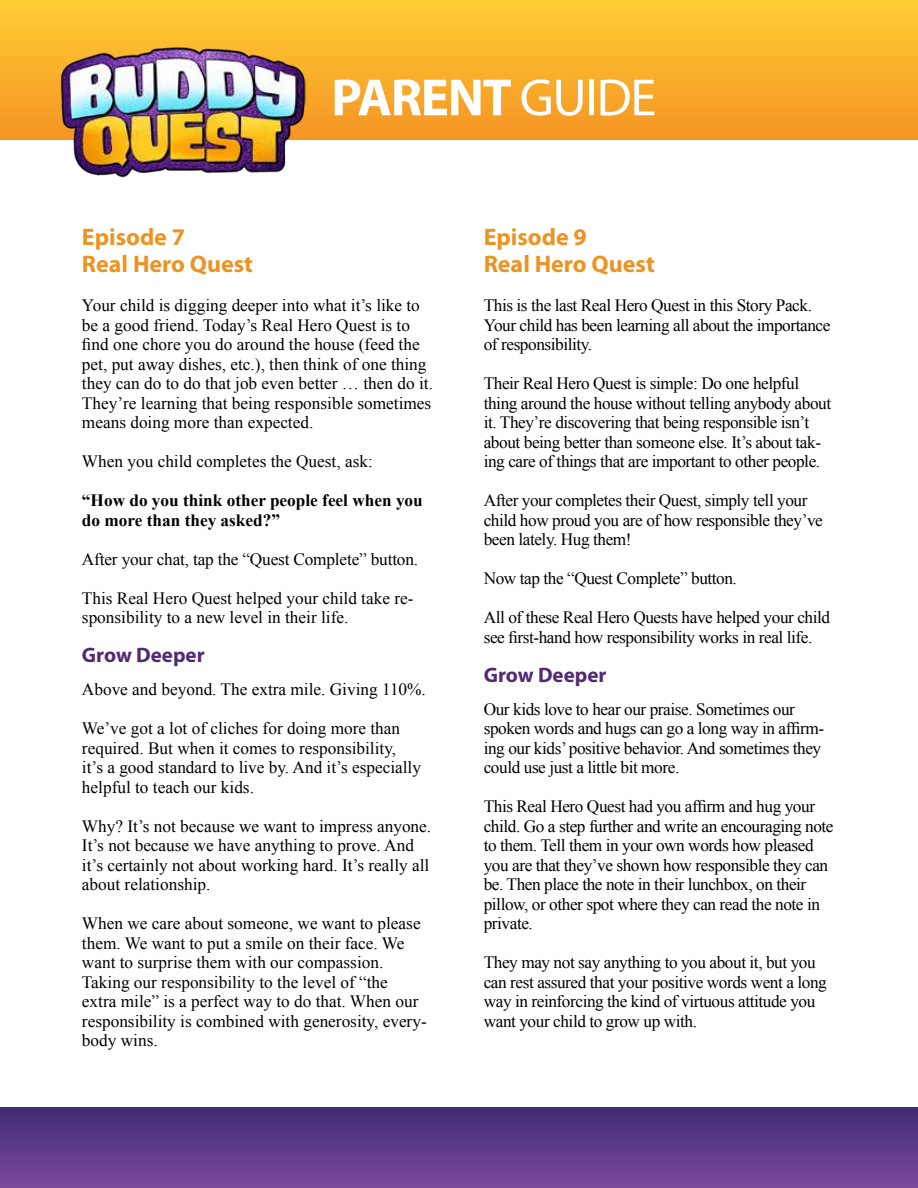
<style>
.page{position:relative;width:918px;height:1188px;background:#fff}
.page>*{position:absolute;margin:0;border:0;box-sizing:border-box;transform-origin:0 0}
.t1{font:700 52.8px "Myriad Pro";letter-spacing:-.025em;color:#fff}
.t2{font:700 24px/27px "Myriad Pro";color:#eb9424}
.t3{font:700 21px "Myriad Pro";color:#502b73}
.t4{font:17.25px/19.5px "Times New Roman";letter-spacing:-.025em;color:#000}
.t5{font:17.25px/19.5px "Times New Roman";color:#000}
.t6{font:700 17.25px/19.5px "Times New Roman";color:#000}
.s1{font-weight:400}
</style>
<div class="page">
<div style="left:0;top:0;width:918px;height:139px;background:linear-gradient(to bottom,#ffcd33,#f59524)"></div>
<div style="left:0;top:1108px;width:918px;height:80px;background:linear-gradient(to bottom,#402b73,#7a4a9b)"></div>
<img style="left:61px;top:18px;width:244px;height:160px">
<h1 class="t1" style="left:331px;top:63px;width:327px">PARENT <span class="s1">GUIDE</span></h1>
<h2 class="t2" style="left:82px;top:224px;width:173px">Episode 7<br>Real Hero Quest</h2>
<p class="t5" style="left:82px;top:296px;width:352px">Your child is digging deeper into what it’s like to be a good friend. Today’s Real Hero Quest is to find one chore you do around the house (feed the pet, put away dishes, etc.), then think of one thing they can do to do that job even better … then do it.<br>They’re learning that being responsible sometimes means doing more than expected.</p>
<p class="t5" style="left:82px;top:452px;width:292px">When you child completes the Quest, ask:</p>
<p class="t6" style="left:82px;top:490px;width:342px">“How do you think other people feel when you do more than they asked?”</p>
<p class="t4" style="left:82px;top:549px;width:338px">After your chat, tap the “Quest Complete” button.</p>
<p class="t5" style="left:82px;top:588px;width:333px">This Real Hero Quest helped your child take re&shy;sponsibility to a new level in their life.</p>
<p class="t3" style="left:82px;top:644px;width:124px">Grow Deeper</p>
<p class="t5" style="left:82px;top:680px;width:345px">Above and beyond. The extra mile. Giving 110%.</p>
<p class="t5" style="left:82px;top:719px;width:341px">We’ve got a lot of cliches for doing more than required. But when it comes to responsibility, it’s a good standard to live by. And it’s especially helpful to teach our kids.</p>
<p class="t5" style="left:82px;top:816px;width:351px">Why? It’s not because we want to impress anyone.<br>It’s not because we have anything to prove. And it’s certainly not about working hard. It’s really all about relationship.</p>
<p class="t5" style="left:82px;top:914px;width:346px">When we care about someone, we want to please them. We want to put a smile on their face. We want to surprise them with our compassion.<br>Taking our responsibility to the level of “the<br>extra mile” is a perfect way to do that. When our responsibility is combined with generosity, every&shy;body wins.</p>
<h2 class="t2" style="left:484px;top:224px;width:173px">Episode 9<br>Real Hero Quest</h2>
<p class="t4" style="left:484px;top:296px;width:348px">This is the last Real Hero Quest in this Story Pack.<br>Your child has been learning all about the importance of responsibility.</p>
<p class="t4" style="left:484px;top:374px;width:349px">Their Real Hero Quest is simple: Do one helpful thing around the house without telling anybody about it. They’re discovering that being responsible isn’t about being better than someone else. It’s about tak&shy;ing care of things that are important to other people.</p>
<p class="t4" style="left:484px;top:491px;width:341px">After your completes their Quest, simply tell your child how proud you are of how responsible they’ve been lately. Hug them!</p>
<p class="t4" style="left:484px;top:569px;width:255px">Now tap the “Quest Complete” button.</p>
<p class="t4" style="left:484px;top:608px;width:348px">All of these Real Hero Quests have helped your child see first-hand how responsibility works in real life.</p>
<p class="t3" style="left:484px;top:663px;width:124px">Grow Deeper</p>
<p class="t4" style="left:484px;top:699px;width:342px">Our kids love to hear our praise. Sometimes our spoken words and hugs can go a long way in affirm&shy;ing our kids’ positive behavior. And sometimes they could use just a little bit more.</p>
<p class="t4" style="left:484px;top:797px;width:351px">This Real Hero Quest had you affirm and hug your child. Go a step further and write an encouraging note to them. Tell them in your own words how pleased you are that they’ve shown how responsible they can be. Then place the note in their lunchbox, on their pillow, or other spot where they can read the note in private.</p>
<p class="t4" style="left:484px;top:953px;width:345px">They may not say anything to you about it, but you can rest assured that your positive words went a long way in reinforcing the kind of virtuous attitude you want your child to grow up with.</p>
</div>
